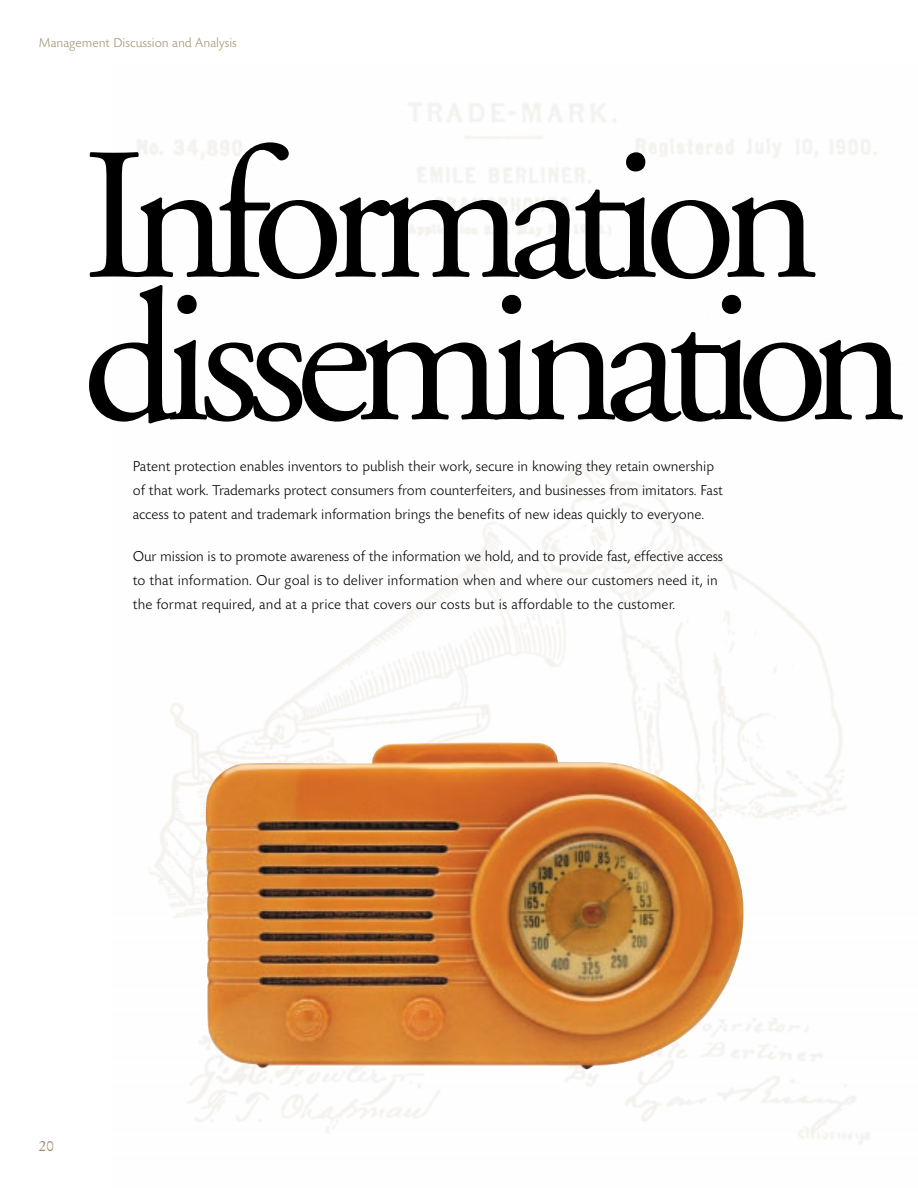
<style>
.page{position:relative;width:918px;height:1188px;background:#fff}
.page>*{position:absolute;margin:0;border:0;box-sizing:border-box;transform-origin:0 0}
.t1{font:187.5px/142.5px "Adobe Garamond";letter-spacing:-.08em;color:#000}
.t2{font:300 15px/24px "Today SB";color:#000}
.t3{font:15px "Stempel Garamond";color:#a59171}
.t4{font:300 13.5px "Today SB";color:#a59171}
</style>
<div class="page">
<img style="left:206px;top:742px;width:538px;height:327px">
<p class="t4" style="left:39px;top:38px;width:200px">Management Discussion and Analysis</p>
<h1 class="t1" style="left:82px;top:163px;width:826px">Information dissemination</h1>
<p class="t2" style="left:133px;top:456px;width:592px">Patent protection enables inventors to publish their work, secure in knowing they retain ownership of that work. Trademarks protect consumers from counterfeiters, and businesses from imitators. Fast access to patent and trademark information brings the benefits of new ideas quickly to everyone.</p>
<p class="t2" style="left:133px;top:546px;width:592px">Our mission is to promote awareness of the information we hold, and to provide fast, effective access to that information. Our goal is to deliver information when and where our customers need it, in the format required, and at a price that covers our costs but is affordable to the customer.</p>
<p class="t3" style="left:39px;top:1139px;width:16px">20</p>
</div>
